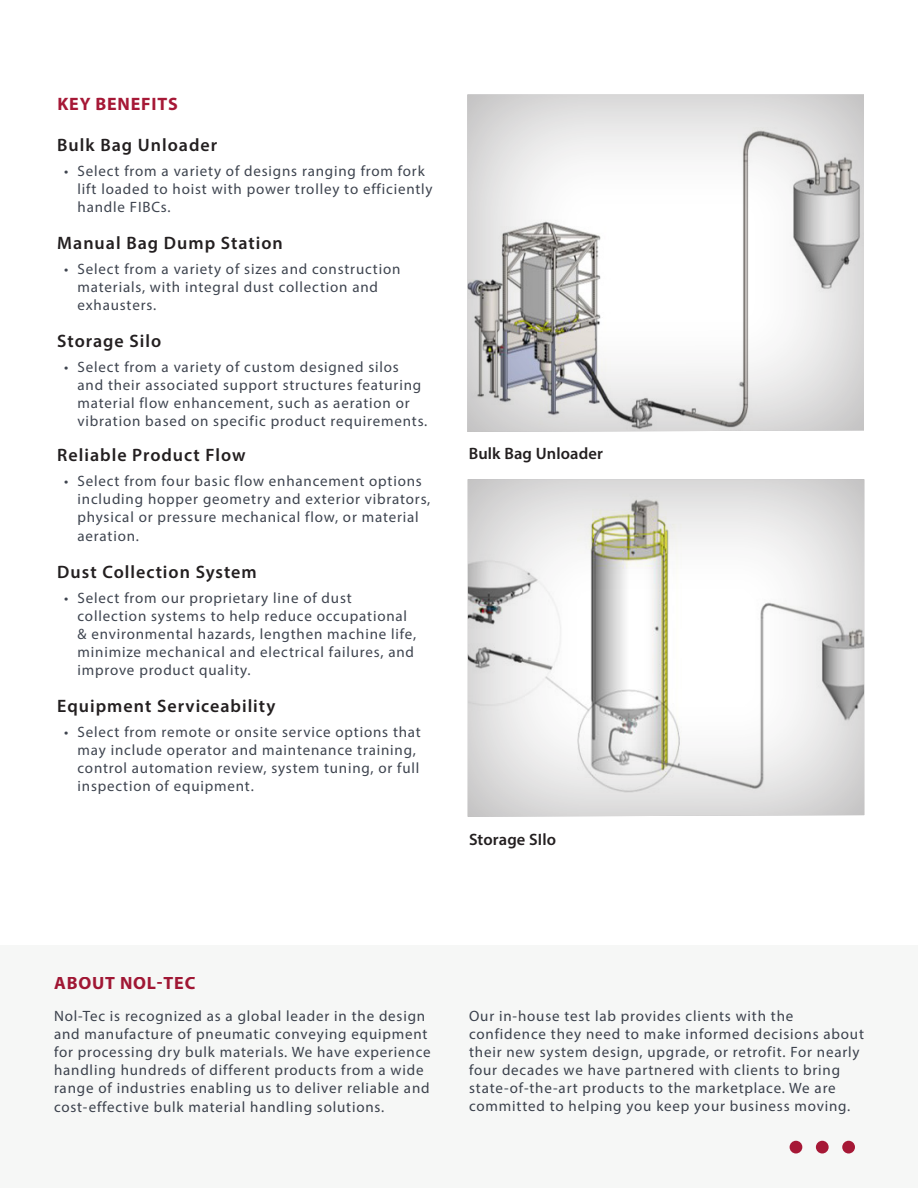
<style>
.page{position:relative;width:918px;height:1188px;background:#fff}
.page>*{position:absolute;margin:0;border:0;box-sizing:border-box;transform-origin:0 0}
.t1{font:600 18px "Myriad Pro";letter-spacing:.055em;color:#231f20}
.Nol-Tec_Subhead_1{font:700 18px "Myriad Pro";letter-spacing:.045em;color:#a61836}
.Nol-Tec_Pull_Quote{font:600 16.5px "Myriad Pro";letter-spacing:.005em;color:#231f20}
.t2{font:15px/18px "Myriad Pro";letter-spacing:.055em;color:#3e444f}
</style>
<div class="page">
<div style="left:466px;top:92px;width:399px;height:340px;background:#231f20;opacity:.37"></div>
<div style="left:0;top:945px;width:918px;height:243px;background:#f6f7f6"></div>
<div style="left:790px;top:1141px;width:12px;height:13px;background:#a61836;border-radius:50%"></div>
<div style="left:816px;top:1141px;width:13px;height:13px;background:#a61836;border-radius:50%"></div>
<div style="left:842px;top:1141px;width:13px;height:13px;background:#a61836;border-radius:50%"></div>
<div style="left:466px;top:477px;width:399px;height:340px;background:#231f20;opacity:.37"></div>
<p class="Nol-Tec_Subhead_1" style="left:57px;top:92px;width:122px">KEY BENEFITS</p>
<p class="t1" style="left:57px;top:134px;width:161px">Bulk Bag Unloader</p>
<p class="t2" style="left:78px;top:162px;width:357px;text-indent:-14px">• Select from a variety of designs ranging from fork lift loaded to hoist with power trolley to efficiently handle FIBCs.</p>
<p class="t1" style="left:57px;top:232px;width:227px">Manual Bag Dump Station</p>
<p class="t2" style="left:78px;top:260px;width:324px;text-indent:-14px">• Select from a variety of sizes and construction materials, with integral dust collection and exhausters.</p>
<p class="t1" style="left:57px;top:329px;width:105px">Storage Silo</p>
<p class="t2" style="left:78px;top:357px;width:351px;text-indent:-14px">• Select from a variety of custom designed silos and their associated support structures featuring material flow enhancement, such as aeration or vibration based on specific product requirements.</p>
<p class="t1" style="left:57px;top:443px;width:190px">Reliable Product Flow</p>
<p class="t2" style="left:78px;top:471px;width:354px;text-indent:-14px">• Select from four basic flow enhancement options including hopper geometry and exterior vibrators, physical or pressure mechanical flow, or material</p>
<p class="t2" style="left:78px;top:527px;width:63px">aeration.</p>
<p class="t1" style="left:57px;top:561px;width:201px">Dust Collection System</p>
<p class="t2" style="left:78px;top:589px;width:340px;text-indent:-14px">• Select from our proprietary line of dust collection systems to help reduce occupational &amp; environmental hazards, lengthen machine life, minimize mechanical and electrical failures, and improve product quality.</p>
<p class="t1" style="left:57px;top:694px;width:220px">Equipment Serviceability</p>
<p class="t2" style="left:78px;top:722px;width:345px;text-indent:-14px">• Select from remote or onsite service options that may include operator and maintenance training, control automation review, system tuning, or full inspection of equipment.</p>
<p class="Nol-Tec_Pull_Quote" style="left:469px;top:443px;width:136px">Bulk Bag Unloader</p>
<p class="Nol-Tec_Pull_Quote" style="left:469px;top:829px;width:88px">Storage SIlo</p>
<p class="Nol-Tec_Subhead_1" style="left:54px;top:972px;width:143px">ABOUT NOL-TEC</p>
<p class="t2" style="left:54px;top:1007px;width:378px">Nol-Tec is recognized as a global leader in the design and manufacture of pneumatic conveying equipment for processing dry bulk materials. We have experience handling hundreds of different products from a wide range of industries enabling us to deliver reliable and</p>
<p class="t2" style="left:54px;top:1098px;width:332px">cost-effective bulk material handling solutions.</p>
<p class="t2" style="left:469px;top:1007px;width:396px">Our in-house test lab provides clients with the confidence they need to make informed decisions about their new system design, upgrade, or retrofit. For nearly four decades we have partnered with clients to bring state-of-the-art products to the marketplace. We are committed to helping you keep your business moving.</p>
</div>
